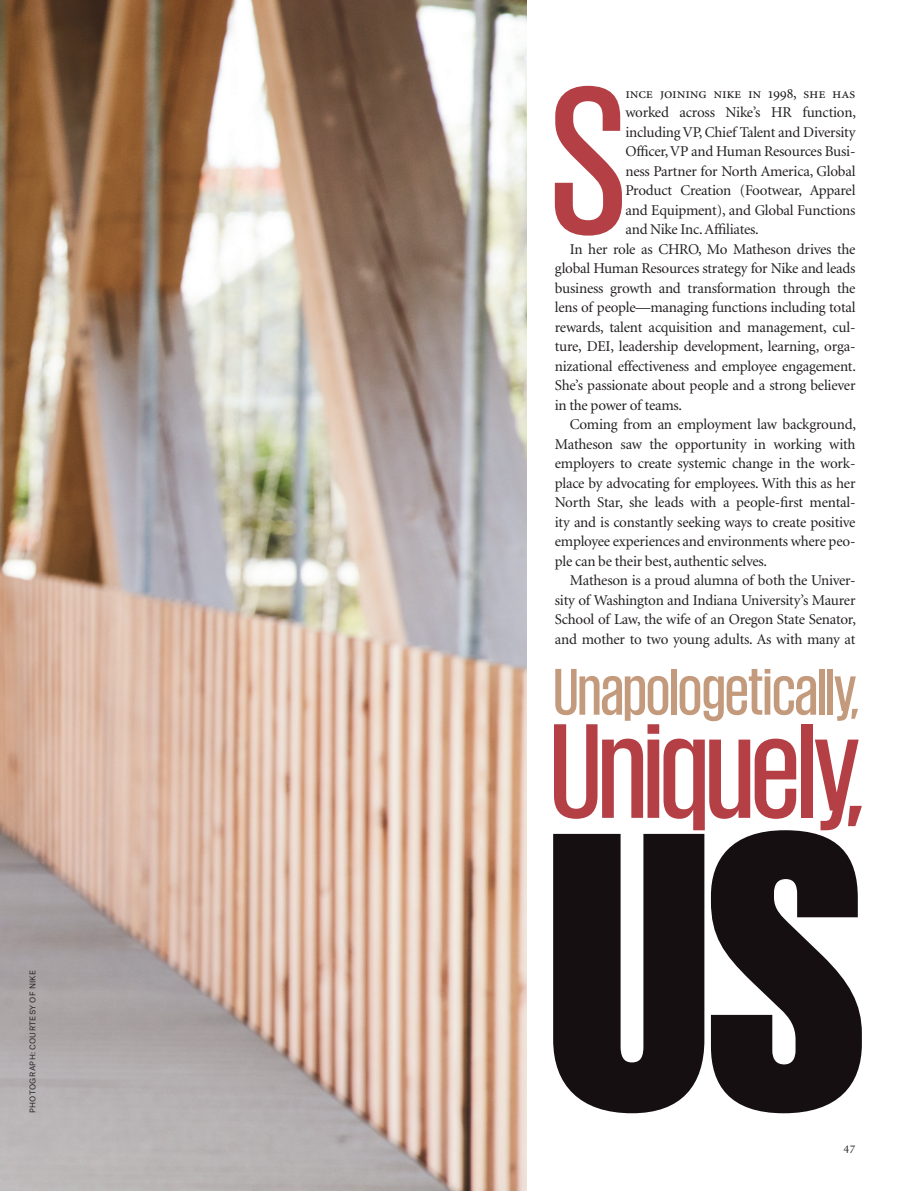
<style>
.page{position:relative;width:919px;height:1191px;background:#fff}
.page>*{position:absolute;margin:0;border:0;box-sizing:border-box;transform-origin:0 0}
.BR_Atlas_Grotesk_Pul{font:900 406.5px "Giorgio Sans";color:#160f11}
.BR_Minion_Body_first{font:500 216.3px "Giorgio Sans";color:#b44046}
.BR_Atlas_Grotesk_Pul-2{font:500 138px "Giorgio Sans";letter-spacing:-.02em;color:#b44046}
.BR_Atlas_Grotesk_Pul-3{font:500 67.5px "Giorgio Sans";letter-spacing:-.01em;color:#c49a7d}
.BR_Minion_BodyText_J{font:15px/19.5px "Minion";letter-spacing:-.015em;color:#231f20;text-align:justify}
.BR_Minion_Body_first-2{font:15px/19.5px "Minion";letter-spacing:-.015em;color:#231f20;text-align:justify}
.t1{font:12px "Minion Regular SC";color:#231f20}
.BR_Atlas_Grotesk_GUT{font:7.5px "Atlas Grotesk";letter-spacing:.04em;color:#231f20}
.s1{font-family:"Minion Regular SC"}
</style>
<div class="page">
<img style="left:0;top:0;width:526px;height:1191px">
<p class="BR_Atlas_Grotesk_GUT" style="left:27px;top:1113px;width:145px;rotate:-90deg">PHOTOGRAPH: COURTESY OF NIKE</p>
<p class="BR_Minion_Body_first" style="left:550px;top:54px;width:77px">S</p>
<p class="BR_Minion_Body_first-2" style="left:625px;top:84px;width:232px"><span class="s1">ince joining nike in 1998, she has </span>worked across Nike’s HR function, including VP, Chief Talent and Diversity Officer, VP and Human Resources Busi&shy;ness Partner for North America, Global Product Creation (Footwear, Apparel and Equipment), and Global Functions and Nike Inc. Affiliates.</p>
<p class="BR_Minion_BodyText_J" style="left:554px;top:240px;width:302px;text-indent:15px">In her role as CHRO, Mo Matheson drives the global Human Resources strategy for Nike and leads business growth and transformation through the lens of people—managing functions including total rewards, talent acquisition and management, cul&shy;ture, DEI, leadership development, learning, orga&shy;nizational effectiveness and employee engagement.<br>She’s passionate about people and a strong believer in the power of teams.</p>
<p class="BR_Minion_BodyText_J" style="left:554px;top:415px;width:302px;text-indent:15px">Coming from an employment law background, Matheson saw the opportunity in working with employers to create systemic change in the work&shy;place by advocating for employees. With this as her North Star, she leads with a people-first mental&shy;ity and is constantly seeking ways to create positive employee experiences and environments where peo&shy;ple can be their best, authentic selves.</p>
<p class="BR_Minion_BodyText_J" style="left:554px;top:571px;width:302px;text-indent:15px">Matheson is a proud alumna of both the Univer&shy;sity of Washington and Indiana University’s Maurer School of Law, the wife of an Oregon State Senator, and mother to two young adults. As with many at</p>
<p class="BR_Atlas_Grotesk_Pul-3" style="left:553px;top:658px;width:308px">Unapologetically,</p>
<p class="BR_Atlas_Grotesk_Pul-2" style="left:550px;top:703px;width:316px">Uniquely,</p>
<p class="BR_Atlas_Grotesk_Pul" style="left:546px;top:759px;width:321px">US</p>
<p class="t1" style="left:843px;top:1141px;width:13px">47</p>
</div>
